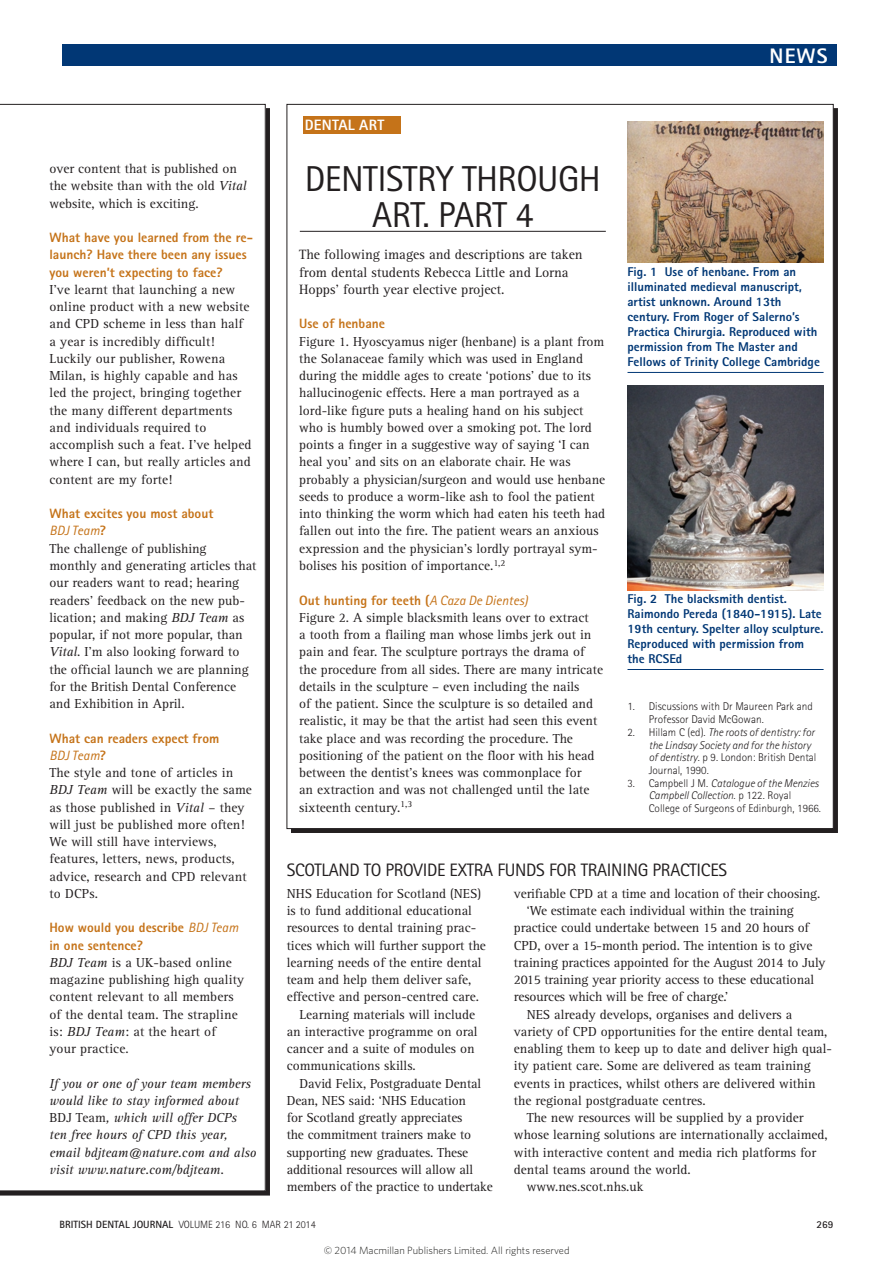
<style>
.page{position:relative;width:893px;height:1263px;background:#fff}
.page>*{position:absolute;margin:0;border:0;box-sizing:border-box;transform-origin:0 0}
._1_BDJ_editorial_hea{font:36px/36px "Rotis Sans Serif Std";letter-spacing:-.015em;color:#231f20;text-align:center}
.t1{font:800 21px "Rotis Sans Serif Std";color:#fff}
._1_BDJ_editorial_hea-2{font:18px "Rotis Sans Serif Std";letter-spacing:-.015em;color:#231f20}
.Diary_head{font:800 15px "Rotis Sans Serif Std";letter-spacing:.015em;color:#fff}
.body{font:13.95px/17.2px "Rotis Serif Std";color:#231f20}
.body-2{font:13.5px/17.2px "Rotis Serif Std";color:#231f20}
.body_fullout{font:13.5px/17.2px "Rotis Serif Std";color:#231f20}
.references{font:800 13.5px/17.2px "Rotis Sans Serif Std";color:#c57319}
.body-3{font:italic 13.5px/17.2px "Rotis Serif Std";color:#231f20}
.table_fig_caption{font:800 12.75px/15px "Rotis Sans Serif Std";color:#013775}
.references-2{font:300 11.25px/12.8px "Rotis Sans Serif Std";color:#231f20}
.references-3{font:italic 300 11.25px/12.8px "Rotis Sans Serif Std";color:#231f20}
.t2{font:300 10.5px "Whitney";color:#1d1d1b}
.t3{font:300 10.5px "Rotis Sans Serif Std";color:#231f20}
.t4{font:700 10.5px "Rotis Sans Serif Std";color:#231f20}
.s1{font-style:italic}
.s2{font-weight:400;font-style:italic}
.s3{font-style:normal}
.s4{font-weight:700}
</style>
<div class="page">
<div style="left:0;top:108px;width:270px;height:1087px;background:linear-gradient(to right,#231f20,#231f20)"></div>
<svg style="left:0;top:104px;width:265px;height:1087px"></svg>
<div style="left:62px;top:45px;width:774px;height:21px;background:#013775"></div>
<div style="left:287px;top:104px;width:546px;height:725px;background:#fff;border:1px solid #231f20"></div>
<div style="left:303px;top:117px;width:97px;height:17px;background:#c57319"></div>
<hr style="left:300px;top:231px;width:306px;height:1px;background:#231f20">
<img style="left:627px;top:121px;width:197px;height:142px">
<img style="left:627px;top:385px;width:197px;height:205px">
<hr style="left:627px;top:372px;width:196px;height:1px;background:#013775">
<hr style="left:627px;top:669px;width:196px;height:1px;background:#013775">
<p class="body-2" style="left:49px;top:160px;width:199px">over content that is published on the website than with the old <span class="s1">Vital </span>website, which is exciting.</p>
<p class="references" style="left:49px;top:229px;width:205px">What have you learned from the re&shy;launch? Have there been any issues you weren’t expecting to face?</p>
<p class="body-2" style="left:49px;top:281px;width:204px">I’ve learnt that launching a new online product with a new website and CPD scheme in less than half a year is incredibly difficult!<br>Luckily our publisher, Rowena<br>Milan, is highly capable and has led the project, bringing together the many different departments and individuals required to accomplish such a feat. I’ve helped where I can, but really articles and content are my forte!</p>
<p class="references" style="left:49px;top:505px;width:165px">What excites you most about<br><span class="s2">BDJ Team</span>?</p>
<p class="body-2" style="left:49px;top:540px;width:209px">The challenge of publishing monthly and generating articles that our readers want to read; hearing readers’ feedback on the new pub&shy;lication; and making <span class="s1">BDJ Team</span> as popular, if not more popular, than<br><span class="s1">Vital</span>. I’m also looking forward to the official launch we are planning for the British Dental Conference and Exhibition in April.</p>
<p class="references" style="left:49px;top:729px;width:171px">What can readers expect from<br><span class="s2">BDJ Team</span>?</p>
<p class="body-2" style="left:49px;top:764px;width:204px">The style and tone of articles in<br><span class="s1">BDJ Team</span> will be exactly the same as those published in <span class="s1">Vital</span> – they will just be published more often!<br>We will still have interviews, features, letters, news, products, advice, research and CPD relevant to DCPs.</p>
<p class="references" style="left:49px;top:919px;width:190px">How would you describe <span class="s2">BDJ Team </span>in one sentence?</p>
<p class="body-2" style="left:49px;top:954px;width:196px"><span class="s1">BDJ Team</span> is a UK-based online magazine publishing high quality content relevant to all members of the dental team. The strapline is: <span class="s1">BDJ Team</span>: at the heart of your practice.</p>
<p class="body-3" style="left:49px;top:1075px;width:209px">If you or one of your team members would like to stay informed about<br><span class="s3">BDJ Team</span>, which will offer DCPs ten free hours of CPD this year, email bdjteam@nature.com and also visit www.nature.com/bdjteam.</p>
<p class="t1" style="left:770px;top:42px;width:60px">NEWS</p>
<p class="Diary_head" style="left:305px;top:116px;width:81px">DENTAL ART</p>
<p class="_1_BDJ_editorial_hea" style="left:305px;top:160px;width:297px">DENTISTRY THROUGH<br>ART. PART 4</p>
<p class="body" style="left:299px;top:247px;width:285px">The following images and descriptions are taken from dental students Rebecca Little and Lorna<br>Hopps’ fourth year elective project.</p>
<p class="references" style="left:299px;top:315px;width:87px">Use of henbane</p>
<p class="body-2" style="left:299px;top:333px;width:308px">Figure 1. Hyoscyamus niger (henbane) is a plant from the Solanaceae family which was used in England during the middle ages to create ‘potions’ due to its hallucinogenic effects. Here a man portrayed as a lord-like figure puts a healing hand on his subject who is humbly bowed over a smoking pot. The lord points a finger in a suggestive way of saying ‘I can heal you’ and sits on an elaborate chair. He was probably a physician/surgeon and would use henbane seeds to produce a worm-like ash to fool the patient into thinking the worm which had eaten his teeth had fallen out into the fire. The patient wears an anxious expression and the physician’s lordly portrayal sym&shy;bolises his position of importance.<sup>1,2</sup></p>
<p class="references" style="left:299px;top:591px;width:230px">Out hunting for teeth (<span class="s2">A Caza De Dientes)</span></p>
<p class="body-2" style="left:299px;top:609px;width:305px">Figure 2. A simple blacksmith leans over to extract<br>a tooth from a flailing man whose limbs jerk out in pain and fear. The sculpture portrays the drama of the procedure from all sides. There are many intricate details in the sculpture – even including the nails<br>of the patient. Since the sculpture is so detailed and realistic, it may be that the artist had seen this event take place and was recording the procedure. The positioning of the patient on the floor with his head between the dentist’s knees was commonplace for<br>an extraction and was not challenged until the late sixteenth century.<sup>1,3</sup></p>
<p class="table_fig_caption" style="left:627px;top:264px;width:194px">Fig. 1 Use of henbane. From an illuminated medieval manuscript, artist unknown. Around 13th century. From Roger of Salerno’s Practica Chirurgia. Reproduced with permission from The Master and Fellows of Trinity College Cambridge</p>
<p class="table_fig_caption" style="left:627px;top:591px;width:198px">Fig. 2 The blacksmith dentist.<br>Raimondo Pereda (1840-1915). Late<br>19th century. Spelter alloy sculpture.<br>Reproduced with permission from the RCSEd</p>
<p class="references-2" style="left:649px;top:700px;width:166px;text-indent:-21px">1. Discussions with Dr Maureen Park and<br>Professor David McGowan.</p>
<p class="references-3" style="left:649px;top:726px;width:169px;text-indent:-21px"><span class="s3">2. Hillam C (ed).</span> The roots of dentistry: for the Lindsay Society and for the history of dentistry<span class="s3">. p 9. London: British Dental Journal, 1990.</span></p>
<p class="references-2" style="left:649px;top:776px;width:174px;text-indent:-21px">3. Campbell J M. <span class="s1">Catalogue of the Menzies<br>Campbell Collection.</span> p 122. Royal<br>College of Surgeons of Edinburgh, 1966.</p>
<p class="_1_BDJ_editorial_hea-2" style="left:287px;top:859px;width:442px">SCOTLAND TO PROVIDE EXTRA FUNDS FOR TRAINING PRACTICES</p>
<p class="body_fullout" style="left:287px;top:885px;width:201px">NHS Education for Scotland (NES) is to fund additional educational resources to dental training prac&shy;tices which will further support the learning needs of the entire dental team and help them deliver safe, effective and person-centred care.</p>
<p class="body_fullout" style="left:287px;top:1006px;width:192px;text-indent:13px">Learning materials will include an interactive programme on oral cancer and a suite of modules on communications skills.</p>
<p class="body_fullout" style="left:287px;top:1075px;width:207px;text-indent:13px">David Felix, Postgraduate Dental Dean, NES said: ‘NHS Education<br>for Scotland greatly appreciates<br>the commitment trainers make to supporting new graduates. These additional resources will allow all members of the practice to undertake</p>
<p class="body_fullout" style="left:514px;top:885px;width:308px">verifiable CPD at a time and location of their choosing.</p>
<p class="body_fullout" style="left:514px;top:902px;width:313px;text-indent:13px">‘We estimate each individual within the training practice could undertake between 15 and 20 hours of CPD, over a 15-month period. The intention is to give training practices appointed for the August 2014 to July 2015 training year priority access to these educational resources which will be free of charge.’</p>
<p class="body_fullout" style="left:514px;top:1006px;width:320px;text-indent:13px">NES already develops, organises and delivers a variety of CPD opportunities for the entire dental team, enabling them to keep up to date and deliver high qual&shy;ity patient care. Some are delivered as team training events in practices, whilst others are delivered within the regional postgraduate centres.</p>
<p class="body_fullout" style="left:514px;top:1109px;width:315px;text-indent:13px">The new resources will be supplied by a provider whose learning solutions are internationally acclaimed, with interactive content and media rich platforms for dental teams around the world.</p>
<p class="body_fullout" style="left:527px;top:1178px;width:118px">www.nes.scot.nhs.uk</p>
<p class="t3" style="left:60px;top:1218px;width:258px"><span class="s4">BRITISH DENTAL JOURNAL</span> VOLUME 216 NO. 6 MAR 21 2014</p>
<p class="t4" style="left:816px;top:1217px;width:18px">269</p>
<p class="t2" style="left:324px;top:1243px;width:247px">© 2014 Macmillan Publishers Limited. All rights reserved</p>
</div>
